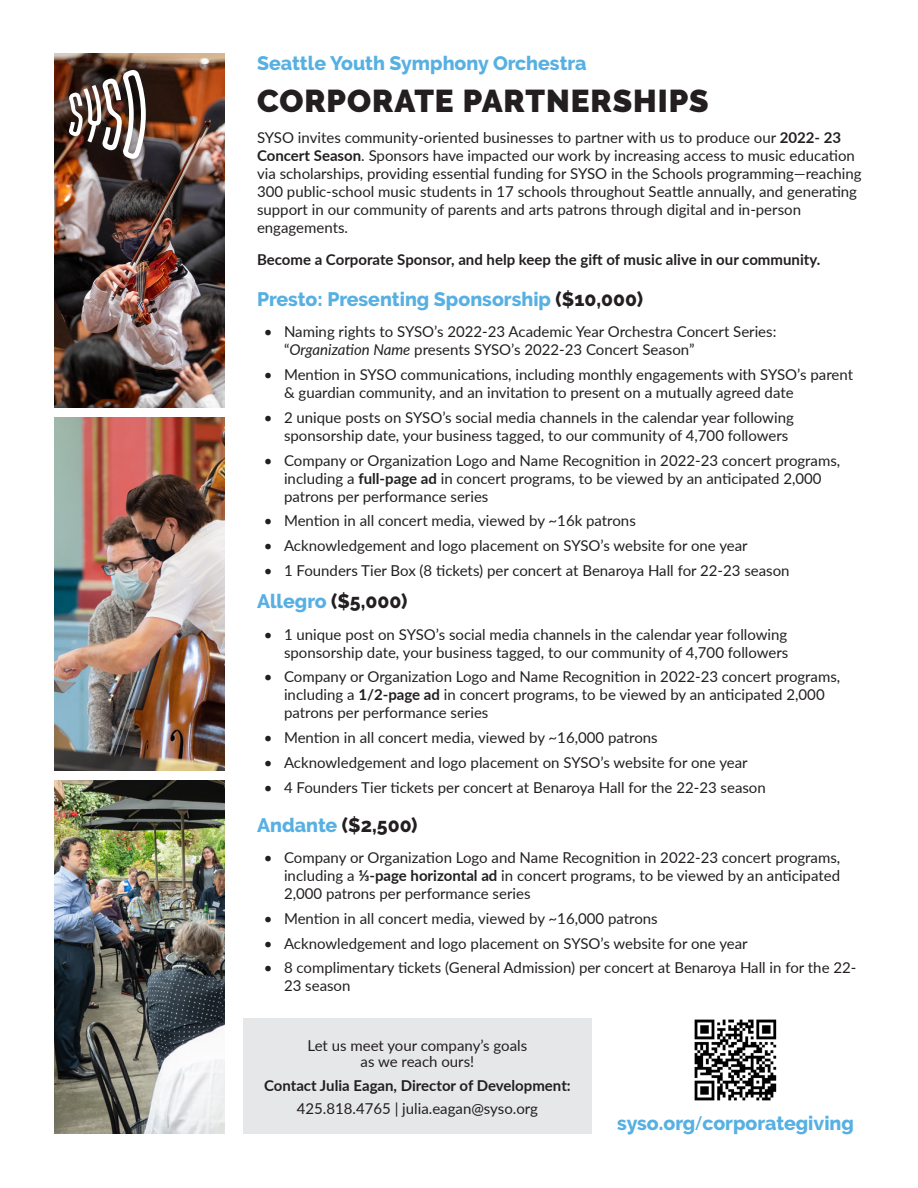
<style>
.page{position:relative;width:918px;height:1188px;background:#fff}
.page>*{position:absolute;margin:0;border:0;box-sizing:border-box;transform-origin:0 0}
.t1{font:900 31.5px "Raleway";letter-spacing:.03em;color:#231f20}
.t2{font:800 19.5px "Raleway";color:#57b0e2}
.t3{font:800 19.5px "Raleway";color:#231f20}
.Body{font:15px/18px "Lato";color:#231f20}
.Body-2{font:700 15px "Lato";color:#231f20}
.s1{font-weight:700}
.s2{color:#231f20}
.s3{font-style:italic}
.s4{color:#57b0e2}
</style>
<div class="page">
<img style="left:54px;top:54px;width:171px;height:353px">
<img style="left:54px;top:417px;width:171px;height:354px">
<img style="left:54px;top:780px;width:171px;height:354px">
<div style="left:243px;top:1018px;width:349px;height:116px;background:#e6e7e9"></div>
<div style="left:62px;top:62px;width:92px;height:104px;background:#231f20;opacity:.75"></div>
<img style="left:69px;top:70px;width:77px;height:89px">
<img style="left:694px;top:1019px;width:83px;height:82px">
<h2 class="t2" style="left:257px;top:52px;width:331px">Seattle Youth Symphony Orchestra</h2>
<h1 class="t1" style="left:257px;top:82px;width:453px">CORPORATE PARTNERSHIPS</h1>
<p class="Body" style="left:257px;top:128px;width:606px">SYSO invites community-oriented businesses to partner with us to produce our <span class="s1">2022- 23<br>Concert Season</span>. Sponsors have impacted our work by increasing access to music education via scholarships, providing essential funding for SYSO in the Schools programming—reaching 300 public-school music students in 17 schools throughout Seattle annually, and generating support in our community of parents and arts patrons through digital and in-person engagements.</p>
<p class="Body-2" style="left:257px;top:248px;width:565px">Become a Corporate Sponsor, and help keep the gift of music alive in our community.</p>
<h2 class="t2" style="left:257px;top:288px;width:388px">Presto: Presenting Sponsorship <span class="s2">($10,000)</span></h2>
<p class="Body" style="left:284px;top:322px;width:494px;text-indent:-20px">• Naming rights to SYSO’s 2022-23 Academic Year Orchestra Concert Series: “<span class="s3">Organization Name</span> presents SYSO’s 2022-23 Concert Season”</p>
<p class="Body" style="left:284px;top:365px;width:571px;text-indent:-20px">• Mention in SYSO communications, including monthly engagements with SYSO’s parent &amp; guardian community, and an invitation to present on a mutually agreed date</p>
<p class="Body" style="left:284px;top:408px;width:511px;text-indent:-20px">• 2 unique posts on SYSO’s social media channels in the calendar year following sponsorship date, your business tagged, to our community of 4,700 followers</p>
<p class="Body" style="left:284px;top:451px;width:558px;text-indent:-20px">• Company or Organization Logo and Name Recognition in 2022-23 concert programs, including a <span class="s1">full-page ad</span> in concert programs, to be viewed by an anticipated 2,000 patrons per performance series</p>
<p class="Body" style="left:264px;top:511px;width:374px">• Mention in all concert media, viewed by ~16k patrons</p>
<p class="Body" style="left:264px;top:536px;width:485px">• Acknowledgement and logo placement on SYSO’s website for one year</p>
<p class="Body" style="left:264px;top:561px;width:527px">• 1 Founders Tier Box (8 tickets) per concert at Benaroya Hall for 22-23 season</p>
<h2 class="t3" style="left:257px;top:590px;width:152px"><span class="s4">Allegro</span> ($5,000)</h2>
<p class="Body" style="left:264px;top:625px;width:526px;text-align:right">• 1 unique post on SYSO’s social media channels in the calendar year following sponsorship date, your business tagged, to our community of 4,700 followers</p>
<p class="Body" style="left:284px;top:667px;width:558px;text-indent:-20px">• Company or Organization Logo and Name Recognition in 2022-23 concert programs, including a <span class="s1">1/2-page ad</span> in concert programs, to be viewed by an anticipated 2,000 patrons per performance series</p>
<p class="Body" style="left:264px;top:728px;width:395px">• Mention in all concert media, viewed by ~16,000 patrons</p>
<p class="Body" style="left:264px;top:753px;width:485px">• Acknowledgement and logo placement on SYSO’s website for one year</p>
<p class="Body" style="left:264px;top:778px;width:504px">• 4 Founders Tier tickets per concert at Benaroya Hall for the 22-23 season</p>
<h2 class="t3" style="left:257px;top:814px;width:162px"><span class="s4">Andante</span> ($2,500)</h2>
<p class="Body" style="left:284px;top:848px;width:558px;text-align:justify;text-indent:-20px">• Company or Organization Logo and Name Recognition in 2022-23 concert programs, including a <span class="s1">⅓-page horizontal ad</span> in concert programs, to be viewed by an anticipated 2,000 patrons per performance series</p>
<p class="Body" style="left:264px;top:909px;width:395px">• Mention in all concert media, viewed by ~16,000 patrons</p>
<p class="Body" style="left:264px;top:934px;width:485px">• Acknowledgement and logo placement on SYSO’s website for one year</p>
<p class="Body" style="left:284px;top:958px;width:574px;text-indent:-20px">• 8 complimentary tickets (General Admission) per concert at Benaroya Hall in for the 22-<br>23 season</p>
<p class="Body" style="left:308px;top:1036px;width:221px;line-height:16.5px;text-align:center">Let us meet your company’s goals as we reach ours!</p>
<p class="Body-2" style="left:264px;top:1074px;width:308px">Contact Julia Eagan, Director of Development:</p>
<p class="Body" style="left:297px;top:1099px;width:243px">425.818.4765 | julia.eagan@syso.org</p>
<h2 class="t2" style="left:617px;top:1112px;width:238px">syso.org/corporategiving</h2>
</div>
